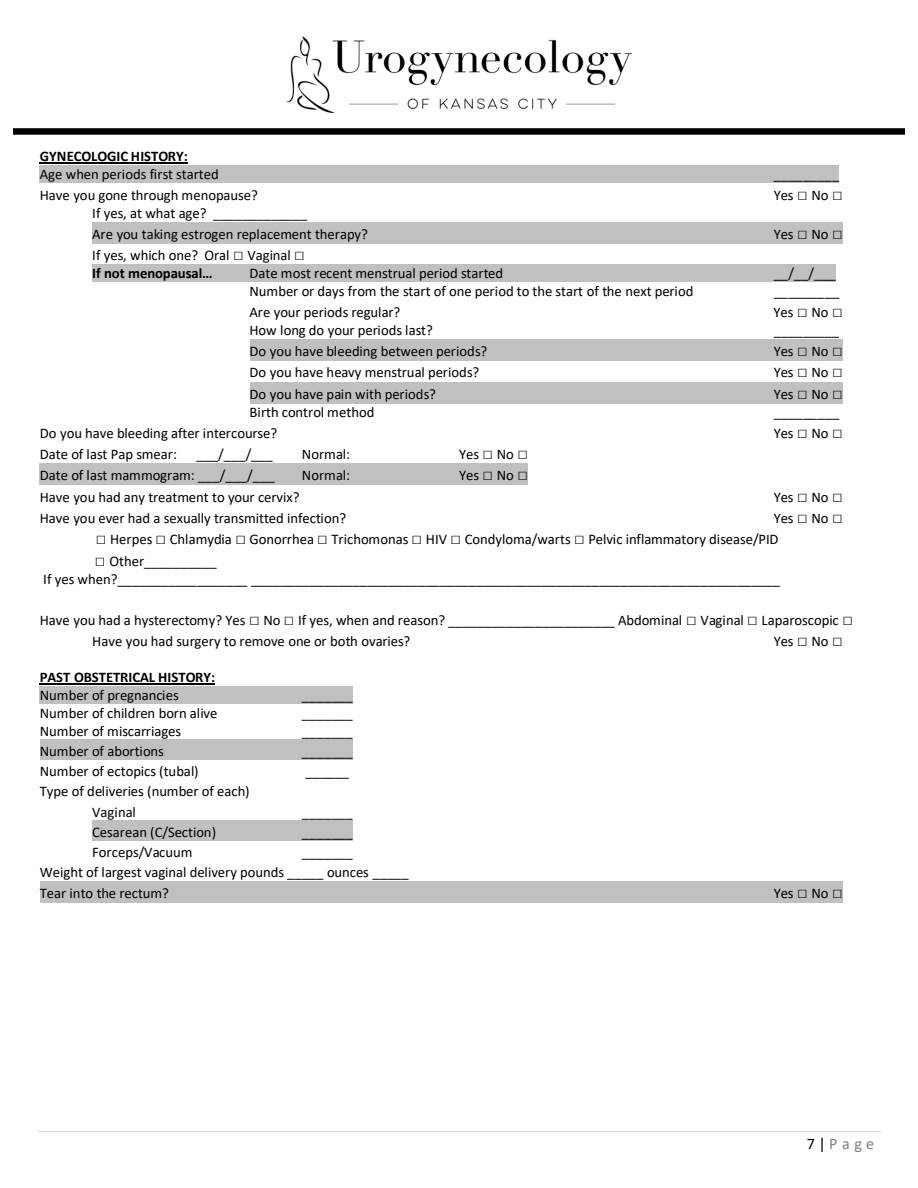
<style>
.page{position:relative;width:918px;height:1188px;background:#fff}
.page>*{position:absolute;margin:0;border:0;box-sizing:border-box;transform-origin:0 0}
.t1{font:16.05px "Calibri";color:#7f7f7f}
.t2{font:14.7px/18.1px "Calibri";color:#000}
.t3{font:700 14.7px "Calibri";letter-spacing:-.005em;color:#000}
.s1{font-size:17.4px}
.s2{font-weight:700}
.s3{color:#000}
</style>
<div class="page">
<img style="left:286px;top:36px;width:346px;height:76px">
<hr style="left:38px;top:1131px;width:843px;height:1px;background:#d9d9d9">
<img style="left:14px;top:128px;width:890px;height:7px">
<hr style="left:40px;top:163px;width:148px;height:1px;background:#000">
<div style="left:40px;top:165px;width:799px;height:18px;background:#c0c0c0"></div>
<div style="left:92px;top:222px;width:751px;height:21px;background:#c0c0c0"></div>
<div style="left:92px;top:265px;width:744px;height:17px;background:#c0c0c0"></div>
<div style="left:250px;top:339px;width:592px;height:22px;background:#c0c0c0"></div>
<div style="left:250px;top:382px;width:592px;height:21px;background:#c0c0c0"></div>
<div style="left:40px;top:464px;width:488px;height:21px;background:#c0c0c0"></div>
<hr style="left:40px;top:684px;width:175px;height:1px;background:#000">
<div style="left:40px;top:686px;width:313px;height:18px;background:#c0c0c0"></div>
<div style="left:40px;top:740px;width:313px;height:20px;background:#c0c0c0"></div>
<div style="left:92px;top:820px;width:261px;height:21px;background:#c0c0c0"></div>
<div style="left:40px;top:881px;width:803px;height:22px;background:#c0c0c0"></div>
<p class="t3" style="left:40px;top:146px;width:150px">GYNECOLOGIC HISTORY:</p>
<p class="t2" style="left:40px;top:164px;width:181px">Age when periods first started</p>
<p class="t2" style="left:774px;top:164px;width:67px">_________</p>
<p class="t2" style="left:40px;top:185px;width:220px">Have you gone through menopause?</p>
<p class="t2" style="left:774px;top:185px;width:70px">Yes <span class="s1">□</span> No <span class="s1">□</span></p>
<p class="t2" style="left:92px;top:202px;width:277px;line-height:21px">If yes, at what age? _____________<br>Are you taking estrogen replacement therapy?</p>
<p class="t2" style="left:774px;top:224px;width:70px">Yes <span class="s1">□</span> No <span class="s1">□</span></p>
<p class="t2" style="left:92px;top:246px;width:214px">If yes, which one? Oral <span class="s1">□</span> Vaginal <span class="s1">□<br></span><span class="s2">If not menopausal…</span></p>
<p class="t2" style="left:250px;top:264px;width:255px">Date most recent menstrual period started</p>
<p class="t2" style="left:774px;top:264px;width:64px">__/__/___</p>
<p class="t2" style="left:250px;top:282px;width:446px">Number or days from the start of one period to the start of the next period</p>
<p class="t2" style="left:774px;top:282px;width:67px">_________</p>
<p class="t2" style="left:249px;top:303px;width:152px">Are your periods regular?</p>
<p class="t2" style="left:774px;top:303px;width:70px">Yes <span class="s1">□</span> No <span class="s1">□</span></p>
<p class="t2" style="left:250px;top:321px;width:185px">How long do your periods last?</p>
<p class="t2" style="left:774px;top:321px;width:67px">_________</p>
<p class="t2" style="left:250px;top:342px;width:239px">Do you have bleeding between periods?</p>
<p class="t2" style="left:774px;top:342px;width:70px">Yes <span class="s1">□</span> No <span class="s1">□</span></p>
<p class="t2" style="left:250px;top:363px;width:231px">Do you have heavy menstrual periods?</p>
<p class="t2" style="left:774px;top:363px;width:70px">Yes <span class="s1">□</span> No <span class="s1">□</span></p>
<p class="t2" style="left:250px;top:384px;width:188px">Do you have pain with periods?</p>
<p class="t2" style="left:774px;top:384px;width:70px">Yes <span class="s1">□</span> No <span class="s1">□</span></p>
<p class="t2" style="left:250px;top:403px;width:126px">Birth control method</p>
<p class="t2" style="left:774px;top:403px;width:67px">_________</p>
<p class="t2" style="left:40px;top:424px;width:239px">Do you have bleeding after intercourse?</p>
<p class="t2" style="left:774px;top:424px;width:70px">Yes <span class="s1">□</span> No <span class="s1">□</span></p>
<p class="t2" style="left:40px;top:445px;width:139px">Date of last Pap smear:</p>
<p class="t2" style="left:197px;top:445px;width:78px">___/___/___</p>
<p class="t2" style="left:302px;top:445px;width:50px">Normal:</p>
<p class="t2" style="left:459px;top:445px;width:70px">Yes <span class="s1">□</span> No <span class="s1">□</span></p>
<p class="t2" style="left:40px;top:466px;width:236px">Date of last mammogram: ___/___/___</p>
<p class="t2" style="left:302px;top:466px;width:50px">Normal:</p>
<p class="t2" style="left:459px;top:466px;width:70px">Yes <span class="s1">□</span> No <span class="s1">□</span></p>
<p class="t2" style="left:40px;top:487px;width:261px">Have you had any treatment to your cervix?</p>
<p class="t2" style="left:774px;top:487px;width:70px">Yes <span class="s1">□</span> No <span class="s1">□</span></p>
<p class="t2" style="left:40px;top:509px;width:308px">Have you ever had a sexually transmitted infection?</p>
<p class="t2" style="left:774px;top:509px;width:70px">Yes <span class="s1">□</span> No <span class="s1">□</span></p>
<p class="t2" style="left:96px;top:530px;width:684px"><span class="s1">□</span> Herpes <span class="s1">□</span> Chlamydia <span class="s1">□</span> Gonorrhea <span class="s1">□</span> Trichomonas <span class="s1">□</span> HIV <span class="s1">□</span> Condyloma/warts <span class="s1">□</span> Pelvic inflammatory disease/PID</p>
<p class="t2" style="left:43px;top:551px;width:738px;text-indent:51px"><span class="s1">□</span> Other__________<br>If yes when?__________________ _________________________________________________________________________</p>
<p class="t2" style="left:92px;top:609px;width:762px;line-height:21.3px;text-indent:-52px">Have you had a hysterectomy? Yes <span class="s1">□</span> No <span class="s1">□</span> If yes, when and reason? _______________________ Abdominal <span class="s1">□</span> Vaginal <span class="s1">□</span> Laparoscopic <span class="s1">□<br></span>Have you had surgery to remove one or both ovaries?</p>
<p class="t2" style="left:774px;top:632px;width:70px">Yes <span class="s1">□</span> No <span class="s1">□</span></p>
<p class="t3" style="left:40px;top:667px;width:177px">PAST OBSTETRICAL HISTORY:</p>
<p class="t2" style="left:40px;top:686px;width:141px">Number of pregnancies</p>
<p class="t2" style="left:302px;top:686px;width:52px">_______</p>
<p class="t2" style="left:40px;top:703px;width:179px">Number of children born alive</p>
<p class="t2" style="left:302px;top:703px;width:52px">_______</p>
<p class="t2" style="left:40px;top:721px;width:143px">Number of miscarriages</p>
<p class="t2" style="left:302px;top:721px;width:52px">_______</p>
<p class="t2" style="left:40px;top:741px;width:126px">Number of abortions</p>
<p class="t2" style="left:302px;top:741px;width:52px">_______</p>
<p class="t2" style="left:40px;top:762px;width:160px">Number of ectopics (tubal)</p>
<p class="t2" style="left:305px;top:762px;width:45px">______</p>
<p class="t2" style="left:92px;top:781px;width:159px;line-height:20.2px;text-indent:-52px">Type of deliveries (number of each)<br>Vaginal</p>
<p class="t2" style="left:302px;top:802px;width:52px">_______</p>
<p class="t2" style="left:92px;top:822px;width:125px">Cesarean (C/Section)</p>
<p class="t2" style="left:302px;top:822px;width:52px">_______</p>
<p class="t2" style="left:92px;top:842px;width:102px">Forceps/Vacuum</p>
<p class="t2" style="left:40px;top:841px;width:370px;line-height:20.5px;text-indent:262px">_______<br>Weight of largest vaginal delivery pounds _____ ounces _____<br>Tear into the rectum?</p>
<p class="t2" style="left:774px;top:884px;width:70px">Yes <span class="s1">□</span> No <span class="s1">□</span></p>
<p class="t1" style="left:807px;top:1132px;width:69px"><span class="s3">7 |</span> Page</p>
</div>
